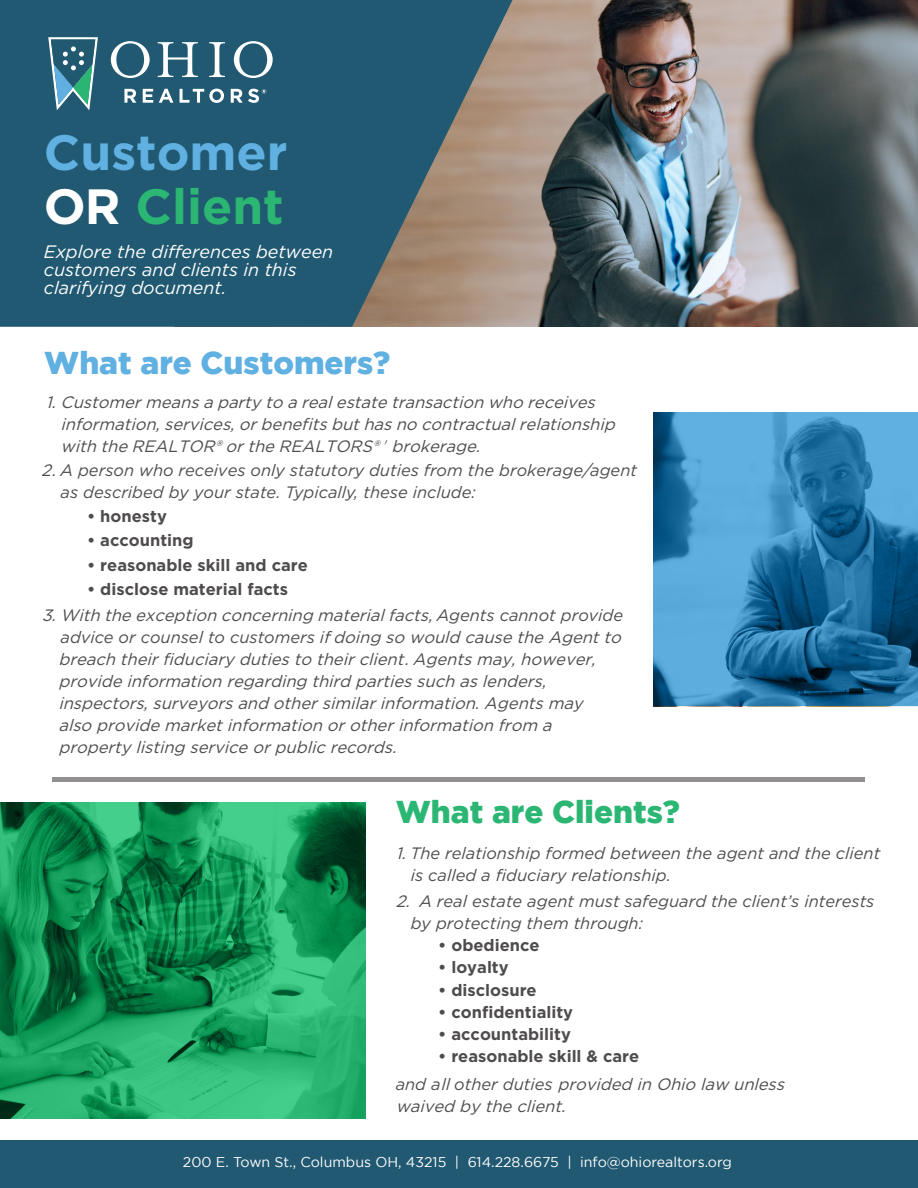
<style>
.page{position:relative;width:918px;height:1188px;background:#fff}
.page>*{position:absolute;margin:0;border:0;box-sizing:border-box;transform-origin:0 0}
.Bold_Size_38pt_Lea_45pt_Left{font:700 49.5px/53.8px "Gotham";color:#60b0e2}
.SemiBold_Size_18pt_Lea_21pt_Left{font:900 31.5px "Gotham";color:#60b0e2}
.SemiBold_Size_18pt_Lea_21pt_Left-2{font:900 31.5px "Gotham";color:#2bb673}
.Bold_Size_38pt_Lea_45pt_Left-2{font:italic 18px/18px "Gotham";color:#fff}
.t1{font:italic 16.5px/21.9px "Gotham";color:#231f20}
.t2{font:italic 16.5px/22px "Gotham";color:#231f20}
.t3{font:700 16.5px "Gotham";color:#231f20}
.Regular_Size_9pt_Lea_11pt_Left{font:14.1px "Gotham";color:#fff}
.s1{color:#fff}
.s2{color:#2bb673}
.s3{font-weight:300}
.s4{font-style:inherit}
.s5{font-weight:700;font-style:normal}
</style>
<div class="page">
<img style="left:513px;top:1px;width:405px;height:326px">
<svg style="left:0;top:0;width:513px;height:327px;background:#376272"></svg>
<hr style="left:53px;top:778px;width:812px;height:4px;background:#918f8f">
<svg style="left:654px;top:412px;width:264px;height:294px;background:#3582b3"></svg>
<svg style="left:0;top:803px;width:366px;height:316px;background:#19995c"></svg>
<div style="left:0;top:1141px;width:918px;height:47px;background:#205971"></div>
<svg style="left:111px;top:41px;width:39px;height:37px"></svg>
<svg style="left:158px;top:42px;width:40px;height:35px"></svg>
<svg style="left:209px;top:42px;width:16px;height:35px"></svg>
<svg style="left:234px;top:41px;width:39px;height:37px"></svg>
<svg style="left:124px;top:89px;width:12px;height:14px"></svg>
<svg style="left:143px;top:89px;width:10px;height:14px"></svg>
<svg style="left:159px;top:89px;width:14px;height:14px"></svg>
<svg style="left:180px;top:89px;width:44px;height:14px"></svg>
<svg style="left:231px;top:89px;width:35px;height:14px"></svg>
<svg style="left:48px;top:37px;width:50px;height:73px;background:#4c8593"></svg>
<p class="Bold_Size_38pt_Lea_45pt_Left" style="left:44px;top:124px;width:245px">Customer<br><span class="s1">OR</span> <span class="s2">Client</span></p>
<p class="Bold_Size_38pt_Lea_45pt_Left-2" style="left:44px;top:243px;width:291px">Explore the differences between customers and clients in this clarifying document.</p>
<p class="SemiBold_Size_18pt_Lea_21pt_Left" style="left:44px;top:344px;width:348px">What are Customers?</p>
<p class="t1" style="left:61px;top:391px;width:561px;text-indent:-15px">1. Customer meansapartyto arealestatetransaction who receives information,services,orbenefitsbuthasno contractualrelationship with theREALTOR®ortheREALTORS®<span class="s3">'</span> brokerage.</p>
<p class="t2" style="left:61px;top:459px;width:578px;text-indent:-19px"><span class="s4">2.</span>A person who receives only statutory duties from the brokerage/agent as described by your state. Typically, these include:</p>
<p class="t3" style="left:87px;top:507px;width:81px">• honesty</p>
<p class="t3" style="left:87px;top:531px;width:108px">• accounting</p>
<p class="t3" style="left:87px;top:555px;width:222px">• reasonable skill and care</p>
<p class="t3" style="left:87px;top:580px;width:202px">• disclose material facts</p>
<p class="t1" style="left:58px;top:604px;width:569px;text-indent:-17px">3. With theexception concerning materialfacts,<span class="s4">A g e n ts c a n n o t p r o vi d e advice or counsel to customers if</span> doing so would causetheAgentto breach theirfiduciarydutiesto theirclient <span class="s4">.</span> Agentsmay,however, provideinformation regarding third partiessuch aslenders, inspectors,surveyorsand othersimilarinformation.Agentsmay also providemarketinformation orotherinformation from a propertylisting serviceorpublicrecords.</p>
<p class="SemiBold_Size_18pt_Lea_21pt_Left-2" style="left:396px;top:794px;width:286px">What are Clients?</p>
<p class="t2" style="left:411px;top:842px;width:471px;text-indent:-15px"><span class="s4">1.</span>The relationship formed between the agent and the client is called a fiduciary relationship.</p>
<p class="t2" style="left:411px;top:890px;width:465px;text-indent:-15px"><span class="s4">2.</span> A real estate agent must safeguard the client’s interests by protecting them through:</p>
<p class="t3" style="left:438px;top:936px;width:103px">• obedience</p>
<p class="t3" style="left:438px;top:958px;width:72px">• loyalty</p>
<p class="t3" style="left:438px;top:980px;width:100px">• disclosure</p>
<p class="t3" style="left:438px;top:1003px;width:136px">• confidentiality</p>
<p class="t3" style="left:438px;top:1025px;width:134px">• accountability</p>
<p class="t1" style="left:396px;top:1042px;width:395px;line-height:28.2px;text-indent:43px"><span class="s5">• reasonable skill &amp; care<br></span><span class="s4">a n d a</span> ll<span class="s4">o th e r d u tie s</span> provided in Ohio law unless</p>
<p class="t1" style="left:396px;top:1095px;width:176px">waived bytheclient.</p>
<p class="Regular_Size_9pt_Lea_11pt_Left" style="left:183px;top:1154px;width:550px">200 E. Town St., Columbus OH, 43215 | 614.228.6675 | info@ohiorealtors.org</p>
</div>
